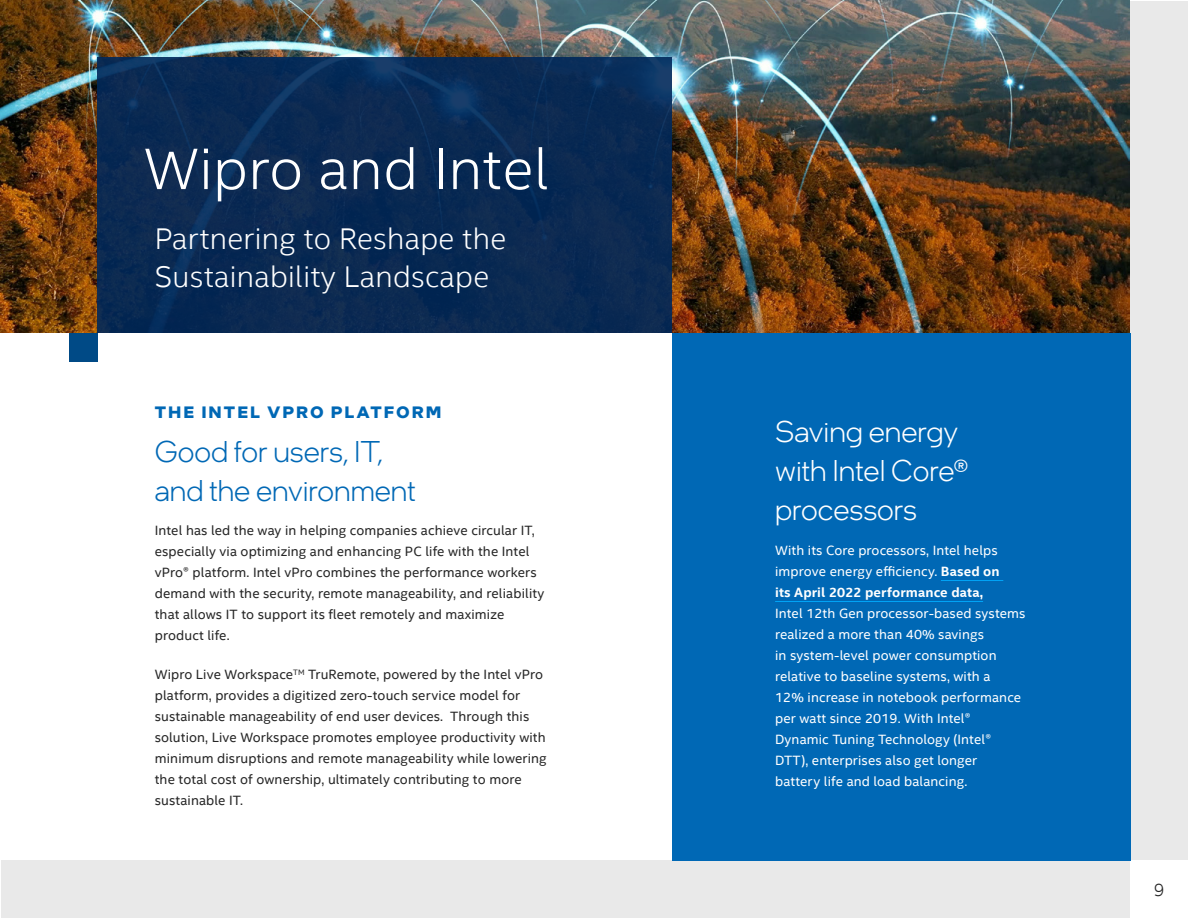
<style>
.page{position:relative;width:1188px;height:918px;background:#fff}
.page>*{position:absolute;margin:0;border:0;box-sizing:border-box;transform-origin:0 0}
.INT_body{font:300 58.5px "Intel Clear";letter-spacing:.01em;color:#fff}
.INT_body-2{font:300 30px/37.5px "Intel Clear";letter-spacing:.01em;color:#fff}
.INT_body-3{font:300 30px/39px "Intel One Display";color:#fff}
.INT_body-4{font:300 30px/39px "Intel One Display";color:#0068b5}
.t1{font:300 18px "Intel Clear";color:#262626}
.INT_body-5{font:700 16.5px "Intel One Display";letter-spacing:.15em;color:#0068b5}
.INT_body-6{font:13.5px/21px "Intel Clear";letter-spacing:.01em;color:#262626}
.INT_body-7{font:13.5px/21px "Intel Clear";letter-spacing:.01em;color:#fff}
.s1{font-weight:700}
</style>
<div class="page">
<div style="left:1px;top:861px;width:1130px;height:57px;background:#e9e9e9"></div>
<div style="left:1131px;top:1px;width:57px;height:860px;background:#e9e9e9"></div>
<img style="left:0;top:0;width:1130px;height:333px">
<div style="left:672px;top:333px;width:459px;height:528px;background:#0068b5"></div>
<div style="left:97px;top:57px;width:575px;height:276px;background:#0a2952"></div>
<hr style="left:941px;top:580px;width:62px;height:1px;background:#00a3f6">
<hr style="left:775px;top:601px;width:208px;height:1px;background:#00a3f6">
<div style="left:69px;top:333px;width:28px;height:29px;background:#004a86"></div>
<p class="INT_body" style="left:144px;top:129px;width:407px">Wipro and Intel</p>
<p class="INT_body-2" style="left:155px;top:219px;width:353px">Partnering to Reshape the<br>Sustainability Landscape</p>
<p class="INT_body-5" style="left:155px;top:401px;width:288px">THE INTEL VPRO PLATFORM</p>
<p class="INT_body-4" style="left:155px;top:431px;width:263px">Good for users, IT, and the environment</p>
<p class="INT_body-6" style="left:155px;top:520px;width:391px">Intel has led the way in helping companies achieve circular IT, especially via optimizing and enhancing PC life with the Intel vPro® platform. Intel vPro combines the performance workers demand with the security, remote manageability, and reliability that allows IT to support its fleet remotely and maximize product life.</p>
<p class="INT_body-6" style="left:155px;top:664px;width:393px">Wipro Live Workspace<sup>TM</sup> TruRemote, powered by the Intel vPro platform, provides a digitized zero-touch service model for sustainable manageability of end user devices. Through this solution, Live Workspace promotes employee productivity with minimum disruptions and remote manageability while lowering the total cost of ownership, ultimately contributing to more sustainable IT.</p>
<p class="INT_body-3" style="left:775px;top:412px;width:195px">Saving energy with Intel Core® processors</p>
<p class="INT_body-7" style="left:775px;top:539px;width:252px">With its Core processors, Intel helps improve energy efficiency. <span class="s1">Based on<br>its April 2022 performance data,<br></span>Intel 12th Gen processor-based systems realized a more than 40% savings<br>in system-level power consumption relative to baseline systems, with a<br>12% increase in notebook performance per watt since 2019. With Intel® Dynamic Tuning Technology (Intel® DTT), enterprises also get longer battery life and load balancing.</p>
<h3 class="t1" style="left:1154px;top:878px;width:12px">9</h3>
</div>
